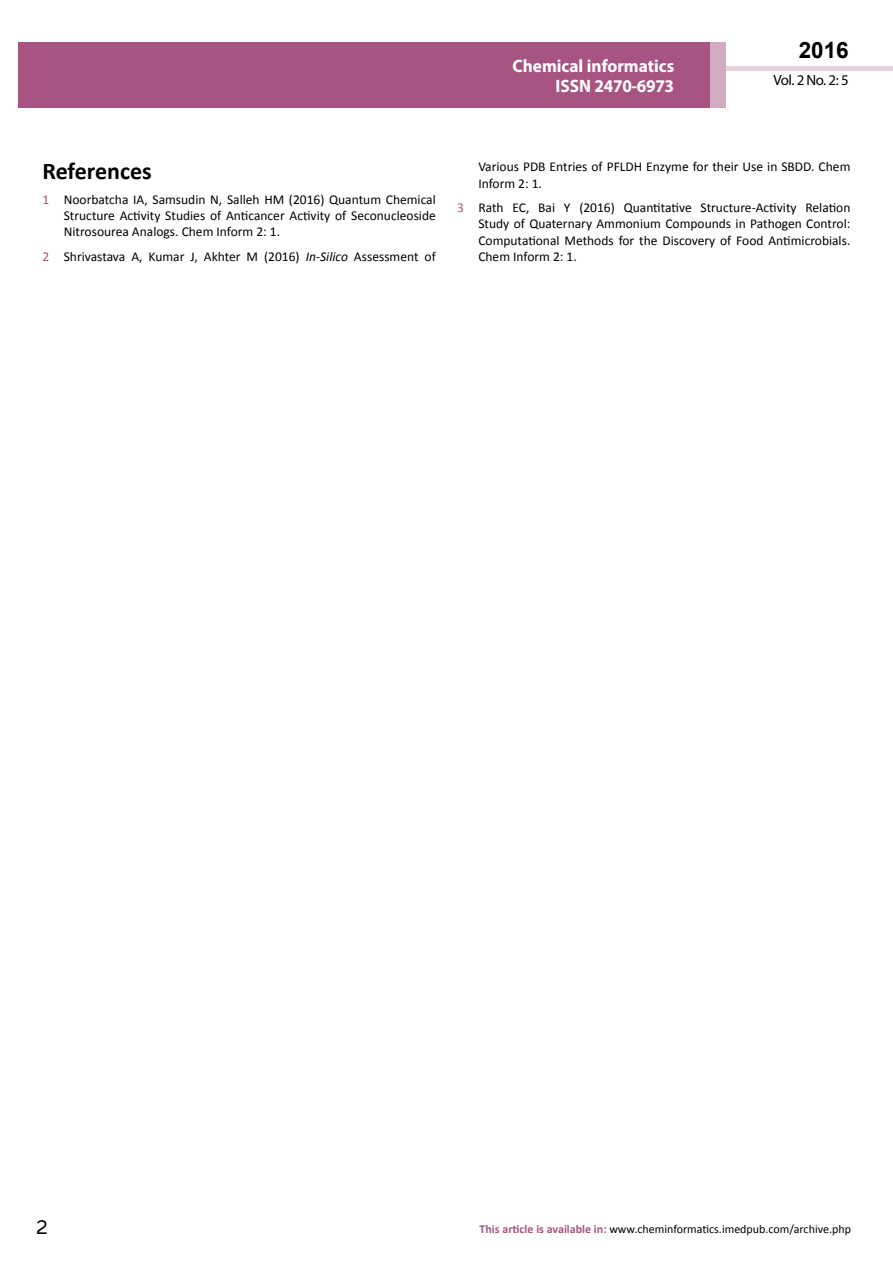
<style>
.page{position:relative;width:893px;height:1263px;background:#fff}
.page>*{position:absolute;margin:0;border:0;box-sizing:border-box;transform-origin:0 0}
.t1{font:25.5px "Tunga";color:#000}
.t2{font:700 24px "Calibri";color:#000}
.t3{font:700 22.5px "Arial";color:#000}
.t4{font:700 18px/19.8px "Myriad Pro";color:#fff;text-align:right;scale:.96 1}
.t5{font:14.85px "Myriad Pro";color:#000}
.t6{font:13.5px/16.2px "Calibri";color:#000;text-align:justify}
.t7{font:12px "Calibri";color:#000}
.s1{color:#a75483}
.s2{font-style:italic}
.s3{font-weight:700;color:#a75483}
</style>
<div class="page">
<div style="left:722px;top:66px;width:171px;height:5px;background:#e6d1dd"></div>
<div style="left:710px;top:42px;width:15px;height:66px;background:#d2aac1"></div>
<div style="left:19px;top:42px;width:691px;height:66px;background:#a75483"></div>
<h3 class="t4" style="left:512px;top:55px;width:170px">Chemical informatics<br>ISSN 2470-6973</h3>
<h3 class="t3" style="left:799px;top:35px;width:52px">2016</h3>
<p class="t5" style="left:773px;top:71px;width:77px">Vol. 2 No. 2: 5</p>
<h2 class="t2" style="left:43px;top:156px;width:111px">References</h2>
<p class="t6" style="left:64px;top:191px;width:374px;text-indent:-21px"><span class="s1">1</span> Noorbatcha IA, Samsudin N, Salleh HM (2016) Quantum Chemical Structure Activity Studies of Anticancer Activity of Seconucleoside Nitrosourea Analogs. Chem Inform 2: 1.</p>
<p class="t6" style="left:43px;top:248px;width:395px"><span class="s1">2</span> Shrivastava A, Kumar J, Akhter M (2016) <span class="s2">In-Silico</span> Assessment of</p>
<p class="t6" style="left:478px;top:159px;width:374px">Various PDB Entries of PFLDH Enzyme for their Use in SBDD. Chem<br>Inform 2: 1.</p>
<p class="t6" style="left:478px;top:200px;width:374px;text-indent:-21px"><span class="s1">3</span> Rath EC, Bai Y (2016) Quantitative Structure-Activity Relation Study of Quaternary Ammonium Compounds in Pathogen Control:<br>Computational Methods for the Discovery of Food Antimicrobials.<br>Chem Inform 2: 1.</p>
<h1 class="t1" style="left:36px;top:1210px;width:13px">2</h1>
<p class="t7" style="left:480px;top:1221px;width:373px"><span class="s3">This article is available in:</span> www.cheminformatics.imedpub.com/archive.php</p>
</div>
